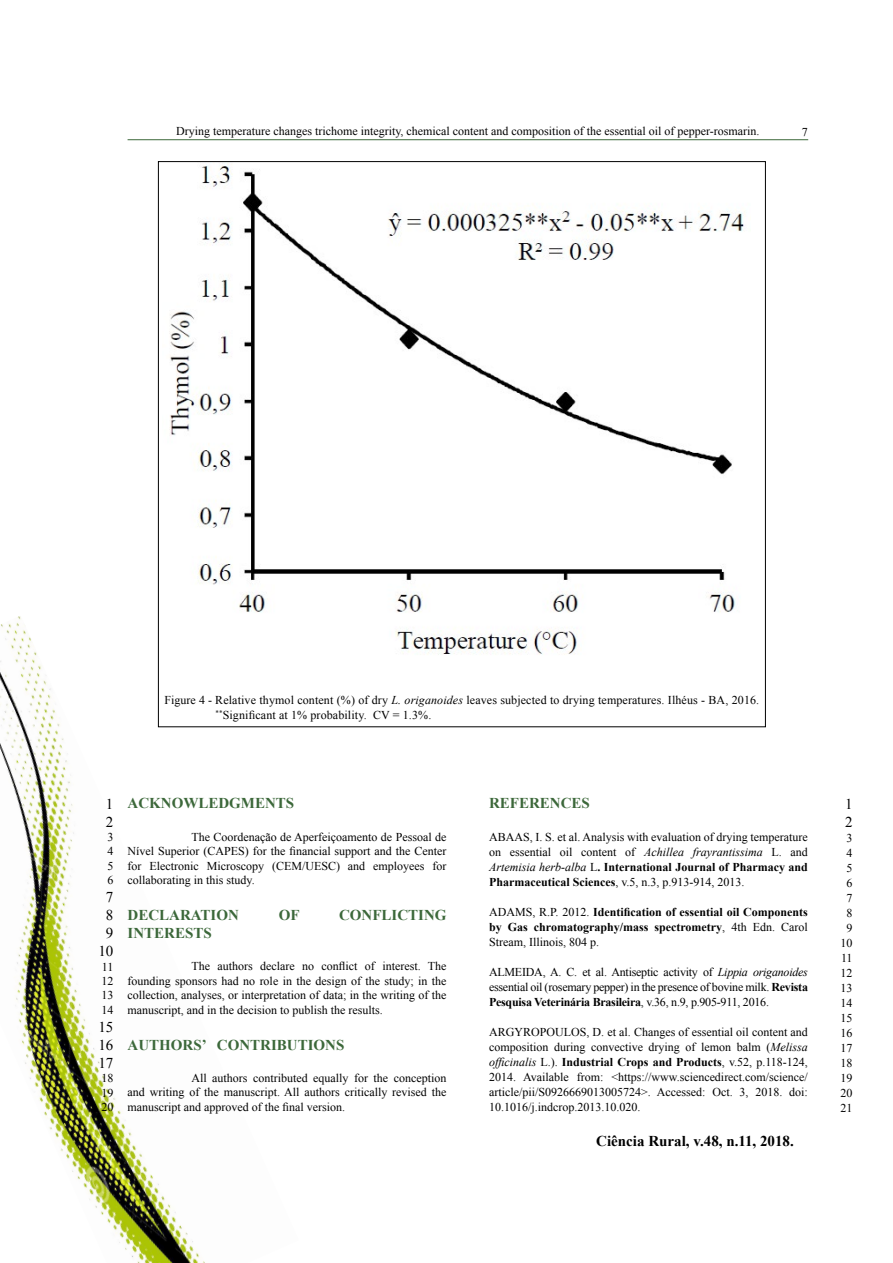
<style>
.page{position:relative;width:893px;height:1263px;background:#fff}
.page>*{position:absolute;margin:0;border:0;box-sizing:border-box;transform-origin:0 0}
.t1{font:700 15px "Times New Roman";color:#3c683a}
.t2{font:700 15px "Times New Roman";color:#000}
.t3{font:15px/18px "Times New Roman";color:#000}
.t4{font:12px/15px "Times New Roman";color:#000;text-align:justify}
.t5{font:700 12px/15px "Times New Roman";color:#000;text-align:justify}
.s1{font-style:italic}
.s2{font-weight:700}
.s3{font-weight:400}
</style>
<div class="page">
<hr style="left:128px;top:139px;width:680px;height:1px;background:#3c683a">
<img style="left:0;top:615px;width:299px;height:648px">
<img style="left:163px;top:164px;width:582px;height:497px">
<p class="t4" style="left:176px;top:124px;width:585px">Drying temperature changes trichome integrity, chemical content and composition of the essential oil of pepper-rosmarin.</p>
<p class="t4" style="left:802px;top:124px;width:7px">7</p>
<p class="t4" style="left:216px;top:693px;width:545px;line-height:14.4px;text-indent:-51px">Figure 4 - Relative thymol content (%) of dry <span class="s1">L. origanoides</span> leaves subjected to drying temperatures. Ilhéus - BA, 2016. <sup>**</sup>Significant at 1% probability. CV = 1.3%.</p>
<p class="t3" style="left:106px;top:794px;width:9px">1<br>2</p>
<p class="t4" style="left:107px;top:829px;width:7px;line-height:14.4px">3<br>4<br>5<br>6</p>
<p class="t3" style="left:98px;top:888px;width:16px;text-align:center">7<br>8<br>9<br>10</p>
<p class="t4" style="left:101px;top:959px;width:13px;line-height:14.4px">11<br>12<br>13<br>14</p>
<p class="t3" style="left:98px;top:1017px;width:16px;text-align:justify">15<br>16<br>17</p>
<p class="t4" style="left:101px;top:1071px;width:13px;line-height:14.4px">18<br>19<br>20</p>
<p class="t1" style="left:128px;top:793px;width:168px">ACKNOWLEDGMENTS</p>
<p class="t4" style="left:128px;top:829px;width:320px;line-height:14.4px;text-indent:64px">The Coordenação de Aperfeiçoamento de Pessoal de Nível Superior (CAPES) for the financial support and the Center for Electronic Microscopy (CEM/UESC) and employees for collaborating in this study.</p>
<p class="t1" style="left:128px;top:904px;width:113px">DECLARATION</p>
<p class="t1" style="left:279px;top:904px;width:22px">OF</p>
<p class="t1" style="left:339px;top:904px;width:109px">CONFLICTING</p>
<p class="t1" style="left:128px;top:922px;width:86px">INTERESTS</p>
<p class="t4" style="left:128px;top:959px;width:320px;line-height:14.4px;text-indent:64px">The authors declare no conflict of interest. The founding sponsors had no role in the design of the study; in the collection, analyses, or interpretation of data; in the writing of the manuscript, and in the decision to publish the results.</p>
<p class="t1" style="left:128px;top:1034px;width:218px">AUTHORS’ CONTRIBUTIONS</p>
<p class="t4" style="left:128px;top:1070px;width:320px;line-height:14.4px;text-indent:64px">All authors contributed equally for the conception and writing of the manuscript. All authors critically revised the manuscript and approved of the final version.</p>
<p class="t1" style="left:489px;top:793px;width:102px">REFERENCES</p>
<p class="t4" style="left:489px;top:830px;width:320px">ABAAS, I. S. et al. Analysis with evaluation of drying temperature on essential oil content of <span class="s1">Achillea frayrantissima</span> L. and <span class="s1">Artemisia herb-alba</span> L<span class="s2">. International Journal of Pharmacy and Pharmaceutical Sciences</span>, v.5, n.3, p.913-914, 2013.</p>
<p class="t5" style="left:489px;top:904px;width:320px"><span class="s3">ADAMS, R.P. 2012.</span> Identification of essential oil Components by Gas chromatography/mass spectrometry<span class="s3">, 4th Edn. Carol Stream, Illinois, 804 p.</span></p>
<p class="t4" style="left:489px;top:965px;width:320px">ALMEIDA, A. C. et al. Antiseptic activity of <span class="s1">Lippia origanoides </span>essential oil (rosemary pepper) in the presence of bovine milk. <span class="s2">Revista Pesquisa Veterinária Brasileira</span>, v.36, n.9, p.905-911, 2016.</p>
<p class="t4" style="left:489px;top:1025px;width:320px">ARGYROPOULOS, D. et al. Changes of essential oil content and composition during convective drying of lemon balm (<span class="s1">Melissa officinalis</span> L.). <span class="s2">Industrial Crops and Products</span>, v.52, p.118-124, 2014. Available from: &lt;https://www.sciencedirect.com/science/ article/pii/S0926669013005724&gt;. Accessed: Oct. 3, 2018. doi:<br>10.1016/j.indcrop.2013.10.020.</p>
<p class="t2" style="left:596px;top:1130px;width:199px">Ciência Rural, v.48, n.11, 2018.</p>
<p class="t3" style="left:845px;top:794px;width:9px">1<br>2</p>
<p class="t4" style="left:840px;top:830px;width:13px;text-align:center">3<br>4<br>5<br>6<br>7<br>8<br>9<br>10<br>11<br>12<br>13<br>14<br>15<br>16<br>17<br>18<br>19<br>20<br>21</p>
</div>
